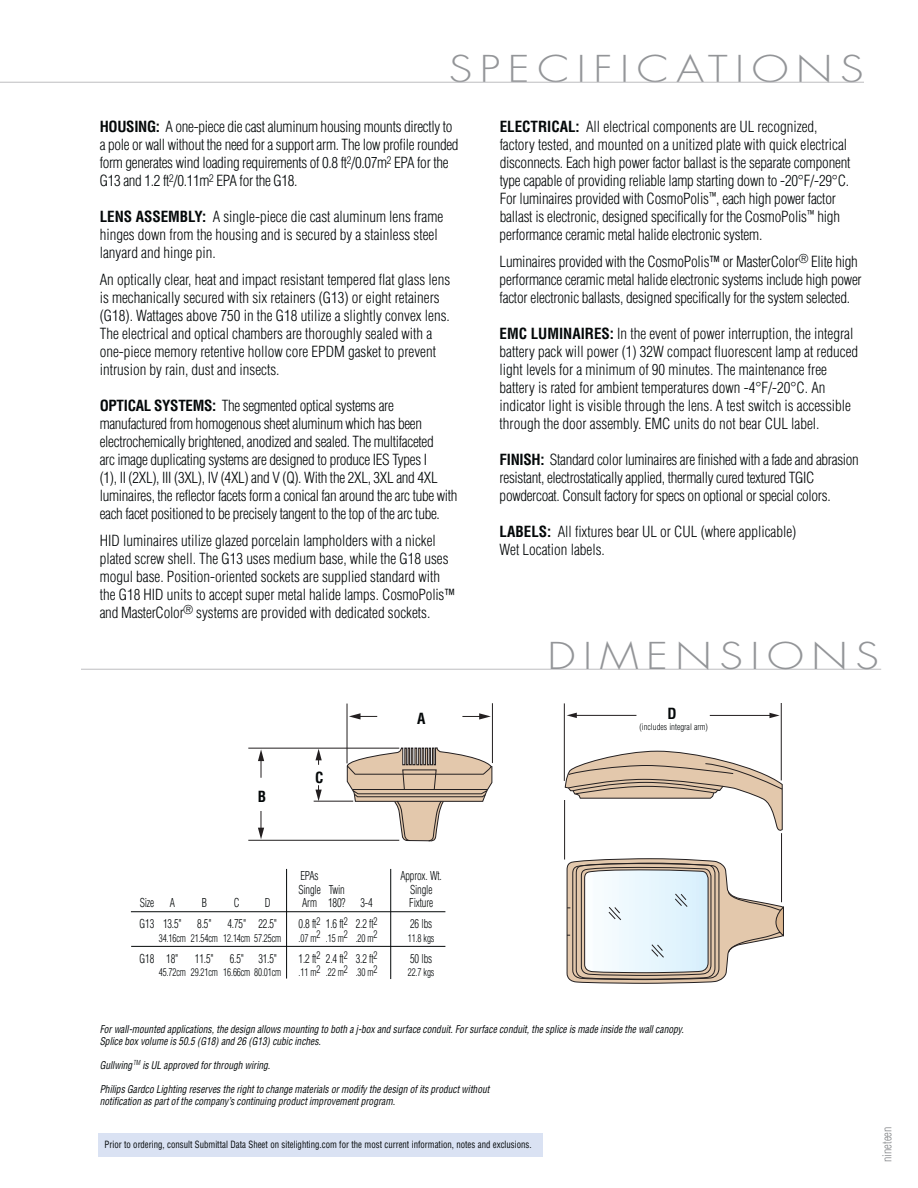
<style>
.page{position:relative;width:918px;height:1188px;background:#fff}
.page>*{position:absolute;margin:0;border:0;box-sizing:border-box;transform-origin:0 0}
.t1{font:300 36px "Futura";letter-spacing:.175em;color:#939598;scale:1.2 1}
.t2{font:300 condensed 15px/18px "Helvetica";letter-spacing:-.015em;color:#040809}
.t3{font:700 condensed 15px "Helvetica";color:#040809}
.t4{font:300 condensed 12px "Helvetica";letter-spacing:-.015em;color:#040809;scale:.87 1}
.t5{font:300 condensed 12px "Helvetica";color:#808285}
.t6{font:italic condensed 10.5px/12px "Helvetica";color:#040809;scale:.9 1}
.t7{font:300 condensed 10.5px "Helvetica";letter-spacing:-.015em;color:#040809;scale:.87 1}
.t8{font:condensed 9.75px "Helvetica";color:#040809;scale:.9 1}
.t9{font:300 condensed 8.7px "Helvetica";color:#040809}
.s1{font-weight:700}
</style>
<div class="page">
<hr style="left:0;top:82px;width:864px;height:1px;background:#bdbdc0">
<hr style="left:81px;top:669px;width:800px;height:1px;background:#bdbdc0">
<svg style="left:565px;top:751px;width:218px;height:81px"></svg>
<hr style="left:781px;top:704px;width:1px;height:76px;background:#231f20">
<hr style="left:564px;top:704px;width:1px;height:77px;background:#231f20">
<hr style="left:575px;top:715px;width:61px;height:1px;background:#231f20">
<svg style="left:567px;top:713px;width:10px;height:5px"></svg>
<hr style="left:710px;top:715px;width:61px;height:1px;background:#231f20">
<svg style="left:769px;top:713px;width:11px;height:5px"></svg>
<hr style="left:781px;top:833px;width:1px;height:69px;background:#231f20">
<hr style="left:564px;top:800px;width:1px;height:60px;background:#231f20">
<svg style="left:565px;top:858px;width:219px;height:126px"></svg>
<hr style="left:248px;top:840px;width:151px;height:1px;background:#231f20">
<hr style="left:248px;top:748px;width:151px;height:1px;background:#231f20">
<svg style="left:258px;top:811px;width:6px;height:28px"></svg>
<svg style="left:258px;top:749px;width:6px;height:29px"></svg>
<svg style="left:347px;top:747px;width:145px;height:94px"></svg>
<svg style="left:462px;top:713px;width:29px;height:7px"></svg>
<svg style="left:349px;top:713px;width:28px;height:7px"></svg>
<hr style="left:347px;top:704px;width:1px;height:59px;background:#231f20">
<hr style="left:492px;top:703px;width:1px;height:60px;background:#231f20">
<svg style="left:315px;top:785px;width:7px;height:16px"></svg>
<svg style="left:315px;top:749px;width:7px;height:16px"></svg>
<hr style="left:314px;top:801px;width:39px;height:1px;background:#231f20">
<hr style="left:131px;top:911px;width:314px;height:1px;background:#040809">
<hr style="left:131px;top:946px;width:314px;height:1px;background:#040809">
<hr style="left:286px;top:869px;width:1px;height:110px;background:#040809">
<hr style="left:390px;top:869px;width:1px;height:110px;background:#040809">
<div style="left:98px;top:1133px;width:445px;height:23px;background:#dae2f3"></div>
<h1 class="t1" style="left:449px;top:52px;width:347px">SPECIFICATIONS</h1>
<p class="t2" style="left:100px;top:119px;width:360px"><span class="s1">HOUSING:</span> A one-piece die cast aluminum housing mounts directly to a pole or wall without the need for a support arm. The low profile rounded form generates wind loading requirements of 0.8 ft<sup>2</sup>/0.07m<sup>2</sup> EPA for the G13 and 1.2 ft<sup>2</sup>/0.11m<sup>2</sup> EPA for the G18.</p>
<p class="t2" style="left:100px;top:209px;width:345px"><span class="s1">LENS ASSEMBLY:</span> A single-piece die cast aluminum lens frame hinges down from the housing and is secured by a stainless steel lanyard and hinge pin.</p>
<p class="t2" style="left:100px;top:272px;width:352px">An optically clear, heat and impact resistant tempered flat glass lens is mechanically secured with six retainers (G13) or eight retainers (G18). Wattages above 750 in the G18 utilize a slightly convex lens.<br>The electrical and optical chambers are thoroughly sealed with a one-piece memory retentive hollow core EPDM gasket to prevent intrusion by rain, dust and insects.</p>
<p class="t2" style="left:100px;top:398px;width:359px"><span class="s1">OPTICAL SYSTEMS:</span> The segmented optical systems are manufactured from homogenous sheet aluminum which has been electrochemically brightened, anodized and sealed. The multifaceted<br>arc image duplicating systems are designed to produce IES Types I<br>(1), II (2XL), III (3XL), IV (4XL) and V (Q). With the 2XL, 3XL and 4XL luminaires, the reflector facets form a conical fan around the arc tube with each facet positioned to be precisely tangent to the top of the arc tube.</p>
<p class="t2" style="left:100px;top:533px;width:357px">HID luminaires utilize glazed porcelain lampholders with a nickel plated screw shell. The G13 uses medium base, while the G18 uses mogul base. Position-oriented sockets are supplied standard with the G18 HID units to accept super metal halide lamps. CosmoPolis™ and MasterColor<sup>®</sup> systems are provided with dedicated sockets.</p>
<p class="t3" style="left:258px;top:790px;width:10px">B</p>
<p class="t3" style="left:315px;top:772px;width:10px">C</p>
<p class="t3" style="left:417px;top:713px;width:10px">A</p>
<p class="t4" style="left:300px;top:871px;width:23px">EPAs</p>
<p class="t4" style="left:400px;top:871px;width:49px">Approx. Wt.</p>
<p class="t4" style="left:298px;top:885px;width:55px">Single Twin</p>
<p class="t4" style="left:410px;top:885px;width:27px">Single</p>
<p class="t4" style="left:140px;top:898px;width:18px">Size</p>
<p class="t4" style="left:170px;top:898px;width:7px">A</p>
<p class="t4" style="left:202px;top:898px;width:7px">B</p>
<p class="t4" style="left:234px;top:898px;width:8px">C</p>
<p class="t4" style="left:265px;top:898px;width:8px">D</p>
<p class="t4" style="left:302px;top:898px;width:83px">Arm 180? 3-4</p>
<p class="t4" style="left:409px;top:898px;width:29px">Fixture</p>
<p class="t4" style="left:140px;top:919px;width:50px">G13 13.5"</p>
<p class="t4" style="left:197px;top:919px;width:18px">8.5"</p>
<p class="t4" style="left:227px;top:919px;width:59px">4.75" 22.5"</p>
<p class="t4" style="left:299px;top:919px;width:92px">0.8 ft<sup>2</sup> 1.6 ft<sup>2</sup> 2.2 ft<sup>2</sup></p>
<p class="t4" style="left:410px;top:919px;width:27px">26 lbs</p>
<p class="t7" style="left:159px;top:934px;width:142px">34.16cm 21.54cm 12.14cm 57.25cm</p>
<p class="t7" style="left:299px;top:934px;width:92px">.07 m2 .15 m2 .20 m2</p>
<p class="t7" style="left:408px;top:934px;width:32px">11.8 kgs</p>
<p class="t4" style="left:140px;top:954px;width:46px">G18 18"</p>
<p class="t4" style="left:195px;top:954px;width:23px">11.5"</p>
<p class="t4" style="left:230px;top:954px;width:56px">6.5" 31.5"</p>
<p class="t4" style="left:299px;top:954px;width:92px">1.2 ft<sup>2</sup> 2.4 ft<sup>2</sup> 3.2 ft<sup>2</sup></p>
<p class="t4" style="left:410px;top:954px;width:27px">50 lbs</p>
<p class="t7" style="left:159px;top:968px;width:142px">45.72cm 29.21cm 16.66cm 80.01cm</p>
<p class="t7" style="left:299px;top:968px;width:92px">.11 m2 .22 m2 .30 m2</p>
<p class="t7" style="left:408px;top:968px;width:32px">22.7 kgs</p>
<p class="t2" style="left:500px;top:119px;width:352px"><span class="s1">ELECTRICAL:</span> All electrical components are UL recognized, factory tested, and mounted on a unitized plate with quick electrical disconnects. Each high power factor ballast is the separate component type capable of providing reliable lamp starting down to -20°F/-29°C.<br>For luminaires provided with CosmoPolis<sup>™</sup>, each high power factor ballast is electronic, designed specifically for the CosmoPolis<sup>™</sup> high performance ceramic metal halide electronic system.</p>
<p class="t2" style="left:500px;top:254px;width:364px">Luminaires provided with the CosmoPolis™ or MasterColor<sup>®</sup> Elite high performance ceramic metal halide electronic systems include high power factor electronic ballasts, designed specifically for the system selected.</p>
<p class="t2" style="left:500px;top:326px;width:360px"><span class="s1">EMC LUMINAIRES:</span> In the event of power interruption, the integral battery pack will power (1) 32W compact fluorescent lamp at reduced light levels for a minimum of 90 minutes. The maintenance free battery is rated for ambient temperatures down -4°F/-20°C. An indicator light is visible through the lens. A test switch is accessible through the door assembly. EMC units do not bear CUL label.</p>
<p class="t2" style="left:500px;top:452px;width:361px"><span class="s1">FINISH:</span> Standard color luminaires are finished with a fade and abrasion resistant, electrostatically applied, thermally cured textured TGIC powdercoat. Consult factory for specs on optional or special colors.</p>
<p class="t2" style="left:500px;top:524px;width:298px"><span class="s1">LABELS:</span> All fixtures bear UL or CUL (where applicable)<br>Wet Location labels.</p>
<h1 class="t1" style="left:547px;top:639px;width:278px">DIMENSIONS</h1>
<p class="t3" style="left:668px;top:708px;width:11px">D</p>
<p class="t9" style="left:639px;top:724px;width:70px">(includes integral arm)</p>
<p class="t6" style="left:100px;top:1024px;width:651px">For wall-mounted applications, the design allows mounting to both a j-box and surface conduit. For surface conduit, the splice is made inside the wall canopy.<br>Splice box volume is 50.5 (G18) and 26 (G13) cubic inches.</p>
<p class="t6" style="left:100px;top:1060px;width:191px">Gullwing<sup>TM</sup> is UL approved for through wiring.</p>
<p class="t6" style="left:100px;top:1084px;width:435px">Philips Gardco Lighting reserves the right to change materials or modify the design of its product without notification as part of the company’s continuing product improvement program.</p>
<p class="t8" style="left:105px;top:1141px;width:476px">Prior to ordering, consult Submittal Data Sheet on sitelighting.com for the most current information, notes and exclusions.</p>
<p class="t5" style="left:882px;top:1162px;width:37px;rotate:-90deg">nineteen</p>
</div>
